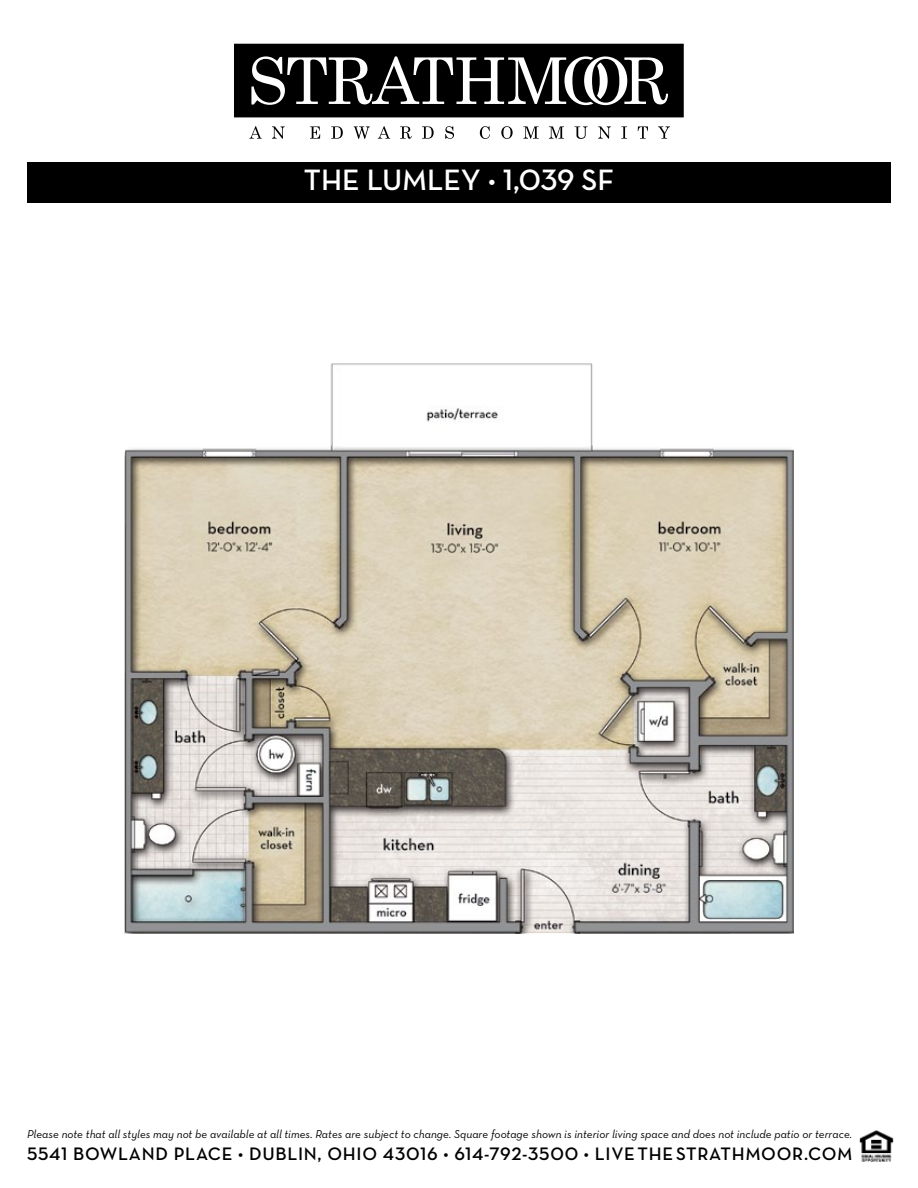
<style>
.page{position:relative;width:918px;height:1188px;background:#fff}
.page>*{position:absolute;margin:0;border:0;box-sizing:border-box;transform-origin:0 0}
.t1{font:30px "Neutra Text Demi Alt";letter-spacing:-.005em;color:#fff}
.t2{font:18.45px "Neutra Text Demi Alt";letter-spacing:.04em;color:#000}
.t3{font:italic 11.7px "Neutra Text";color:#000}
.s1{font-family:"Neutra Text Light Alt"}
</style>
<div class="page">
<div style="left:27px;top:162px;width:864px;height:40px;background:#000"></div>
<img style="left:860px;top:1130px;width:34px;height:32px">
<svg style="left:249px;top:126px;width:421px;height:13px"></svg>
<svg style="left:234px;top:44px;width:450px;height:73px"></svg>
<img style="left:124px;top:363px;width:670px;height:571px">
<h1 class="t1" style="left:304px;top:162px;width:312px">THE LUMLEY <span class="s1">•</span> 1,039 SF</h1>
<p class="t3" style="left:27px;top:1127px;width:827px">Please note that all styles may not be available at all times. Rates are subject to change. Square footage shown is interior living space and does not include patio or terrace.</p>
<h2 class="t2" style="left:27px;top:1143px;width:811px">5541 BOWLAND PLACE • DUBLIN, OHIO 43016 • 614-792-3500 • LIVETHE STRATH MOOR.COM</h2>
</div>
